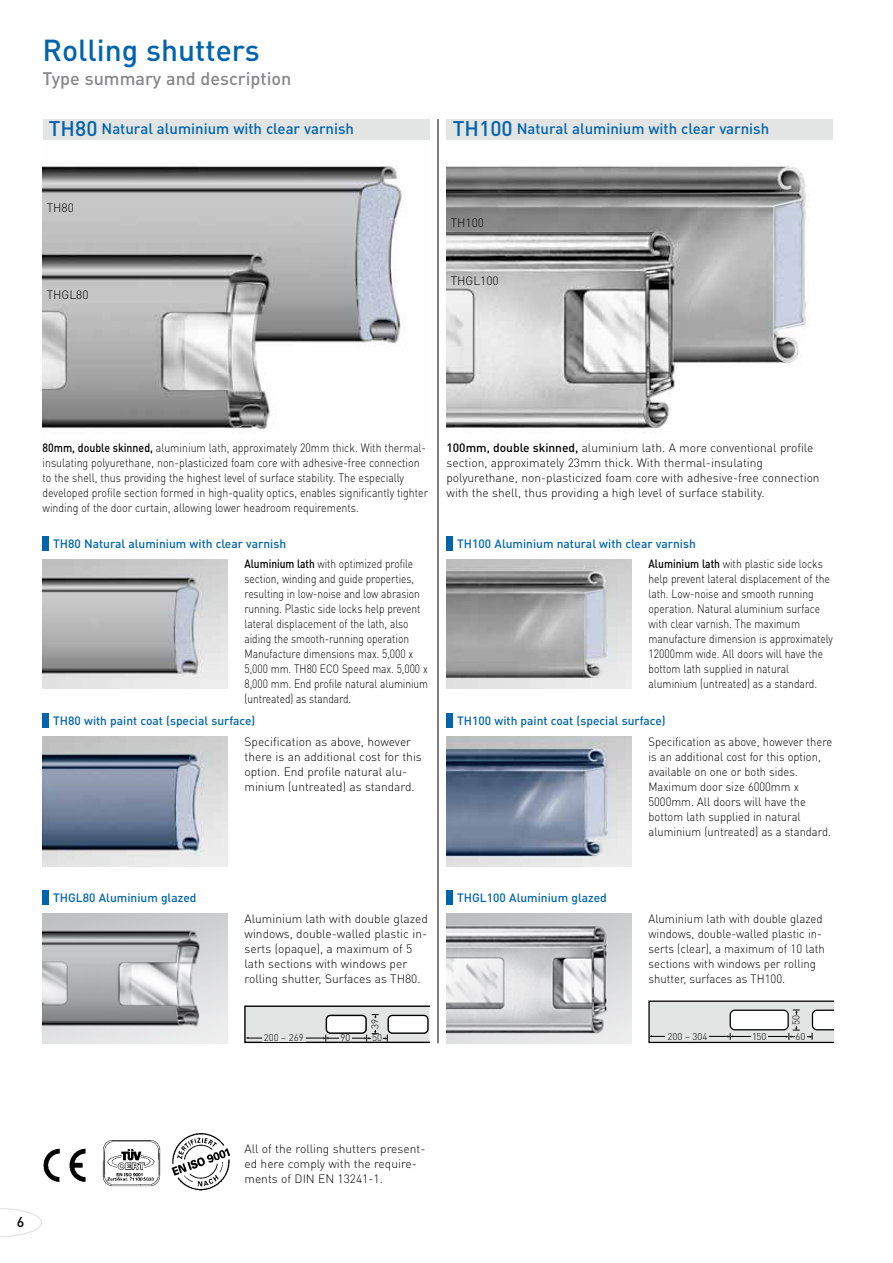
<style>
.page{position:relative;width:893px;height:1263px;background:#fff}
.page>*{position:absolute;margin:0;border:0;box-sizing:border-box;transform-origin:0 0}
.t1{font:500 30px "DIN Pro";color:#0064ad}
.t2{font:500 18px "DIN Pro";color:#87888a}
.t3{font:500 15px "DIN Pro";color:#0064ad}
.t4{font:500 14.25px "DIN Pro";color:#000}
.t5{font:300 12px/15px "DIN Pro";color:#000}
.t6{font:300 12px/15px "DIN Pro";color:#000;scale:.88 1}
.t7{font:300 12px/15px "DIN Pro";color:#000;scale:.85 1}
.t8{font:300 12px/15px "DIN Pro";color:#000;scale:.86 1}
.t9{font:300 12px/15px "DIN Pro";color:#000;scale:.93 1}
.t10{font:500 12px "DIN Pro";color:#0064ad}
.t11{font:300 12px/15px "DIN Pro";color:#000;scale:.95 1}
.t12{font:300 9.75px "DIN Pro";color:#000}
.s1{font-size:21px}
.s2{font-weight:500}
</style>
<div class="page">
<img style="left:43px;top:139px;width:386px;height:293px">
<img style="left:446px;top:139px;width:387px;height:291px">
<img style="left:43px;top:913px;width:184px;height:130px">
<img style="left:43px;top:559px;width:184px;height:130px">
<img style="left:43px;top:736px;width:184px;height:130px">
<img style="left:446px;top:559px;width:185px;height:130px">
<img style="left:446px;top:736px;width:185px;height:130px">
<img style="left:446px;top:913px;width:185px;height:130px">
<img style="left:102px;top:1140px;width:59px;height:47px">
<img style="left:171px;top:1133px;width:59px;height:58px">
<img style="left:43px;top:1148px;width:43px;height:34px">
<svg style="left:648px;top:1000px;width:185px;height:43px"></svg>
<hr style="left:733px;top:1036px;width:53px;height:1px;background:#000">
<div style="left:751px;top:1034px;width:17px;height:5px;background:#e3e4e4"></div>
<svg style="left:244px;top:1005px;width:185px;height:38px"></svg>
<div style="left:372px;top:1018px;width:7px;height:12px;background:#e3e4e4"></div>
<svg style="left:0;top:1208px;width:42px;height:29px"></svg>
<hr style="left:438px;top:119px;width:1px;height:924px;background:#000">
<div style="left:43px;top:536px;width:6px;height:15px;background:#0064ad"></div>
<div style="left:43px;top:713px;width:6px;height:15px;background:#0064ad"></div>
<div style="left:43px;top:890px;width:6px;height:15px;background:#0064ad"></div>
<div style="left:43px;top:119px;width:386px;height:20px;background:#e3e4e4"></div>
<div style="left:446px;top:536px;width:7px;height:15px;background:#0064ad"></div>
<div style="left:446px;top:713px;width:7px;height:15px;background:#0064ad"></div>
<div style="left:446px;top:890px;width:7px;height:15px;background:#0064ad"></div>
<div style="left:446px;top:119px;width:387px;height:20px;background:#e3e4e4"></div>
<h1 class="t1" style="left:43px;top:30px;width:219px">Rolling shutters</h1>
<h2 class="t2" style="left:43px;top:66px;width:250px">Type summary and description</h2>
<p class="t3" style="left:49px;top:118px;width:307px"><span class="s1">TH80</span> Natural aluminium with clear varnish</p>
<p class="t5" style="left:47px;top:199px;width:29px">TH80</p>
<p class="t5" style="left:47px;top:287px;width:43px">THGL80</p>
<p class="t3" style="left:453px;top:118px;width:318px"><span class="s1">TH100</span> Natural aluminium with clear varnish</p>
<p class="t5" style="left:451px;top:215px;width:35px">TH100</p>
<p class="t5" style="left:451px;top:272px;width:50px">THGL100</p>
<p class="t6" style="left:43px;top:439px;width:440px"><span class="s2">80mm, double skinned,</span> aluminium lath, approximately 20mm thick. With thermal&shy;insulating polyurethane, non-plasticized foam core with adhesive-free connection to the shell, thus providing the highest level of surface stability. The especially developed profile section formed in high-quality optics, enables significantly tighter winding of the door curtain, allowing lower headroom requirements.</p>
<p class="t10" style="left:53px;top:535px;width:235px">TH80 Natural aluminium with clear varnish</p>
<p class="t7" style="left:244px;top:556px;width:218px"><span class="s2">Aluminium lath</span> with optimized profile section, winding and guide properties, resulting in low-noise and low abrasion running. Plastic side locks help prevent lateral displacement of the lath, also aiding the smooth-running operation Manufacture dimensions max. 5,000 x 5,000 mm. TH80 ECO Speed max. 5,000 x 8,000 mm. End profile natural aluminium (untreated) as standard.</p>
<p class="t10" style="left:53px;top:712px;width:204px">TH80 with paint coat (special surface)</p>
<p class="t5" style="left:244px;top:733px;width:179px">Specification as above, however there is an additional cost for this option. End profile natural alu&shy;minium (untreated) as standard.</p>
<p class="t5" style="left:446px;top:439px;width:375px"><span class="s2">100mm, double skinned,</span> aluminium lath. A more conventional profile section, approximately 23mm thick. With thermal-insulating polyurethane, non-plasticized foam core with adhesive-free connection with the shell, thus providing a high level of surface stability.</p>
<p class="t10" style="left:457px;top:535px;width:240px">TH100 Aluminium natural with clear varnish</p>
<p class="t8" style="left:648px;top:556px;width:216px"><span class="s2">Aluminium lath</span> with plastic side locks help prevent lateral displacement of the lath. Low-noise and smooth running operation. Natural aluminium surface with clear varnish. The maximum manufacture dimension is approximately 12000mm wide. All doors will have the bottom lath supplied in natural aluminium (untreated) as a standard.</p>
<p class="t10" style="left:457px;top:712px;width:210px">TH100 with paint coat (special surface)</p>
<p class="t9" style="left:648px;top:733px;width:199px">Specification as above, however there is an additional cost for this option, available on one or both sides.<br>Maximum door size 6000mm x 5000mm. All doors will have the bottom lath supplied in natural aluminium (untreated) as a standard.</p>
<p class="t10" style="left:53px;top:889px;width:145px">THGL80 Aluminium glazed</p>
<p class="t10" style="left:457px;top:889px;width:151px">THGL100 Aluminium glazed</p>
<p class="t5" style="left:244px;top:910px;width:185px">Aluminium lath with double glazed windows, double-walled plastic in&shy;serts (opaque), a maximum of 5 lath sections with windows per rolling shutter, Surfaces as TH80.</p>
<p class="t11" style="left:648px;top:910px;width:187px">Aluminium lath with double glazed windows, double-walled plastic in&shy;serts (clear), a maximum of 10 lath sections with windows per rolling shutter, surfaces as TH100.</p>
<p class="t12" style="left:368px;top:1029px;width:12px;rotate:-90deg">39</p>
<p class="t12" style="left:789px;top:1025px;width:12px;rotate:-90deg">50</p>
<p class="t12" style="left:264px;top:1031px;width:42px">200 – 269</p>
<p class="t12" style="left:341px;top:1031px;width:12px">90</p>
<p class="t12" style="left:372px;top:1031px;width:12px">50</p>
<p class="t12" style="left:667px;top:1029px;width:42px">200 – 304</p>
<p class="t12" style="left:752px;top:1029px;width:16px">150</p>
<p class="t12" style="left:796px;top:1029px;width:12px">60</p>
<p class="t4" style="left:17px;top:1212px;width:9px">6</p>
<p class="t5" style="left:244px;top:1140px;width:182px">All of the rolling shutters present&shy;ed here comply with the require&shy;ments of DIN EN 13241-1.</p>
</div>
